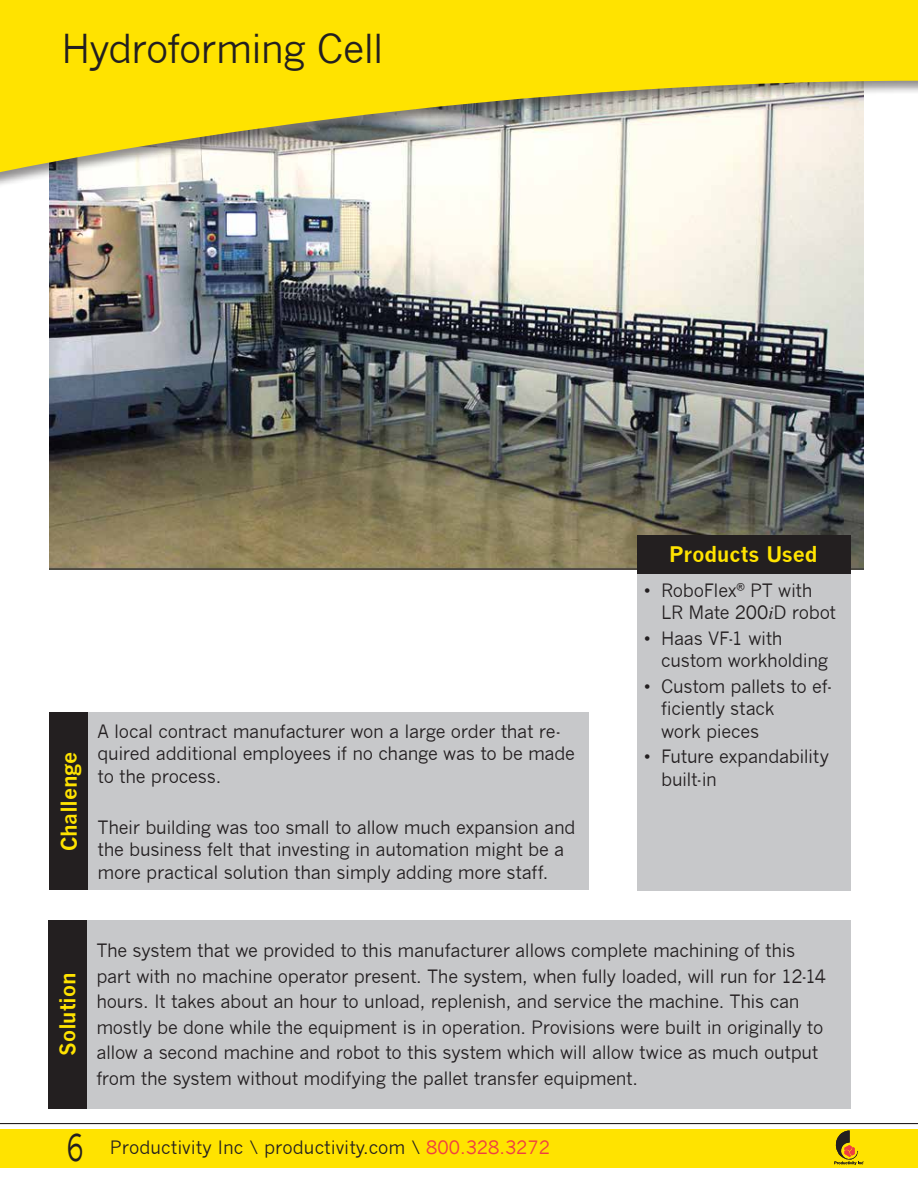
<style>
.page{position:relative;width:918px;height:1188px;background:#fff}
.page>*{position:absolute;margin:0;border:0;box-sizing:border-box;transform-origin:0 0}
.t1{font:39px "News Gothic";letter-spacing:-.025em;color:#231f20}
.t2{font:36px "News Gothic";color:#231f20;scale:.75 1}
.t3{font:700 21px "News Gothic";letter-spacing:-.01em;color:#ffe300}
.t4{font:18px/22.5px "News Gothic";letter-spacing:-.02em;color:#231f20}
.t5{font:18px "News Gothic";color:#231f20}
.t6{font:18px "News Gothic";color:#ef3e42}
.s1{font-family:"Times";font-style:italic}
.s2{color:#ef3e42}
</style>
<div class="page">
<div style="left:0;top:1129px;width:918px;height:38px;background:#ffe300"></div>
<hr style="left:0;top:1123px;width:918px;height:1px;background:#231f20">
<svg style="left:834px;top:1131px;width:30px;height:34px"></svg>
<img style="left:49px;top:189px;width:815px;height:380px">
<div style="left:87px;top:920px;width:763px;height:189px;background:#c7c8ca"></div>
<div style="left:48px;top:920px;width:39px;height:189px;background:#231f20"></div>
<div style="left:88px;top:713px;width:501px;height:177px;background:#c7c8ca"></div>
<div style="left:49px;top:713px;width:39px;height:177px;background:#231f20"></div>
<div style="left:637px;top:574px;width:213px;height:317px;background:#c7c8ca"></div>
<div style="left:637px;top:535px;width:213px;height:39px;background:#231f20"></div>
<div style="left:0;top:0;width:918px;height:189px;background:#231f20;opacity:.5"></div>
<svg style="left:0;top:0;width:918px;height:175px;background:#f0de4a"></svg>
<h1 class="t1" style="left:62px;top:26px;width:324px">Hydroforming Cell</h1>
<p class="t3" style="left:56px;top:851px;width:100px;rotate:-90deg">Challenge</p>
<p class="t4" style="left:98px;top:720px;width:479px">A local contract manufacturer won a large order that re&shy;quired additional employees if no change was to be made to the process.</p>
<p class="t4" style="left:98px;top:816px;width:479px">Their building was too small to allow much expansion and the business felt that investing in automation might be a more practical solution than simply adding more staff.</p>
<p class="t3" style="left:669px;top:542px;width:150px">Products Used</p>
<p class="t4" style="left:661px;top:579px;width:176px;text-indent:-17px">• RoboFlex<sup>®</sup> PT with<br>LR Mate 200<span class="s1">i</span>D robot</p>
<p class="t4" style="left:661px;top:627px;width:168px;text-indent:-17px">• Haas VF-1 with custom workholding</p>
<p class="t4" style="left:661px;top:675px;width:173px;text-indent:-17px">• Custom pallets to ef&shy;ficiently stack<br>work pieces</p>
<p class="t4" style="left:661px;top:746px;width:169px;text-indent:-17px">• Future expandability built-in</p>
<p class="t3" style="left:55px;top:1056px;width:84px;rotate:-90deg">Solution</p>
<p class="t4" style="left:96px;top:938px;width:731px;line-height:25.5px">The system that we provided to this manufacturer allows complete machining of this part with no machine operator present. The system, when fully loaded, will run for 12-14 hours. It takes about an hour to unload, replenish, and service the machine. This can mostly be done while the equipment is in operation. Provisions were built in originally to allow a second machine and robot to this system which will allow twice as much output from the system without modifying the pallet transfer equipment.</p>
<h2 class="t2" style="left:67px;top:1127px;width:24px">6</h2>
<p class="t5" style="left:110px;top:1137px;width:442px">Productivity Inc \ productivity.com \ <span class="s2">763 476 8600</span></p>
<p class="t6" style="left:426px;top:1137px;width:125px">800.328.3272</p>
</div>
